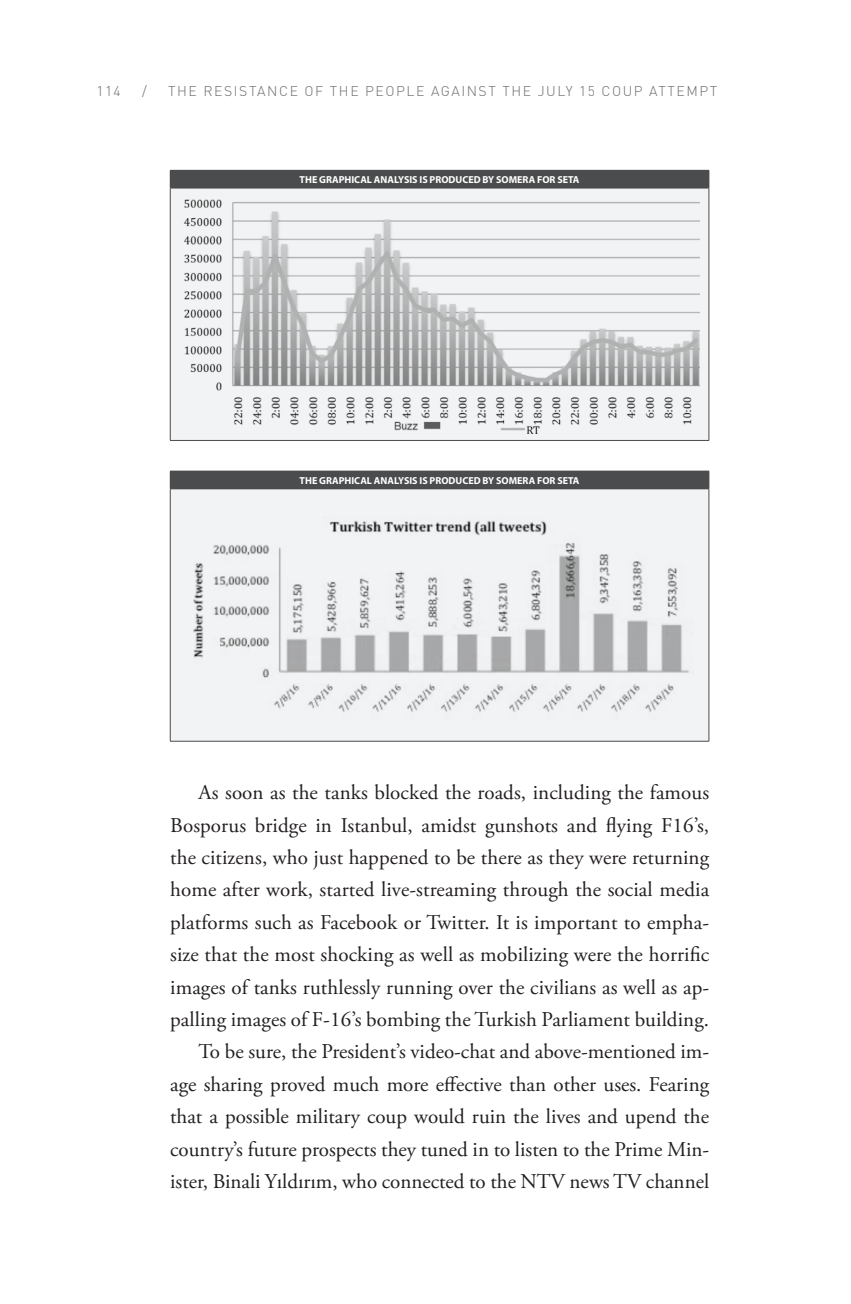
<style>
.page{position:relative;width:851px;height:1304px;background:#fff}
.page>*{position:absolute;margin:0;border:0;box-sizing:border-box;transform-origin:0 0}
.t1{font:21px/32.4px "Adobe Garamond Pro";color:#231f20;text-align:justify}
.t2{font:300 14px "DIN Pro";letter-spacing:.105em;color:#6c6d70}
.t3{font:700 10.2px "Myriad Pro";color:#fff}
</style>
<div class="page">
<div style="left:170px;top:170px;width:538px;height:18px;background:#4b4c4d"></div>
<div style="left:170px;top:188px;width:538px;height:252px;background:#f2f3f4"></div>
<hr style="left:170px;top:188px;width:539px;height:1px;background:#4b4c4d">
<hr style="left:170px;top:170px;width:539px;height:1px;background:#4b4c4d">
<svg style="left:708px;top:171px;width:1px;height:17px"></svg>
<hr style="left:170px;top:188px;width:1px;height:252px;background:#4b4c4d">
<hr style="left:708px;top:188px;width:1px;height:252px;background:#4b4c4d">
<hr style="left:170px;top:440px;width:539px;height:1px;background:#4b4c4d">
<img style="left:184px;top:199px;width:515px;height:234px">
<div style="left:170px;top:471px;width:538px;height:18px;background:#4b4c4d"></div>
<div style="left:170px;top:489px;width:538px;height:252px;background:#f2f3f4"></div>
<svg style="left:708px;top:471px;width:1px;height:18px"></svg>
<hr style="left:170px;top:489px;width:1px;height:252px;background:#4b4c4d">
<hr style="left:708px;top:489px;width:1px;height:252px;background:#4b4c4d">
<hr style="left:170px;top:741px;width:539px;height:1px;background:#4b4c4d">
<img style="left:193px;top:520px;width:496px;height:192px">
<p class="t2" style="left:96px;top:82px;width:26px">114</p>
<p class="t2" style="left:142px;top:82px;width:6px">/</p>
<p class="t2" style="left:168px;top:82px;width:19px">THE</p>
<p class="t2" style="left:203px;top:82px;width:21px">RESISTANCE</p>
<p class="t2" style="left:304px;top:82px;width:36px">OF THE</p>
<p class="t2" style="left:365px;top:82px;width:21px">PEOPLE</p>
<p class="t2" style="left:431px;top:82px;width:20px">AGAINST</p>
<p class="t2" style="left:502px;top:82px;width:11px">THE</p>
<p class="t2" style="left:537px;top:82px;width:18px">JULY</p>
<p class="t2" style="left:579px;top:82px;width:44px">15 COUP</p>
<p class="t2" style="left:649px;top:82px;width:20px">ATTEMPT</p>
<p class="t3" style="left:299px;top:173px;width:281px">THE GRAPHICAL ANALYSIS IS PRODUCED BY SOMERA FOR SETA</p>
<p class="t3" style="left:299px;top:474px;width:281px">THE GRAPHICAL ANALYSIS IS PRODUCED BY SOMERA FOR SETA</p>
<p class="t1" style="left:170px;top:777px;width:540px;text-indent:28px">As soon as the tanks blocked the roads, including the famous Bosporus bridge in Istanbul, amidst gunshots and flying F16’s, the citizens, who just happened to be there as they were returning home after work, started live-streaming through the social media platforms such as Facebook or Twitter. It is important to empha&shy;size that the most shocking as well as mobilizing were the horrific images of tanks ruthlessly running over the civilians as well as ap&shy;palling images of F-16’s bombing the Turkish Parliament building.</p>
<p class="t1" style="left:170px;top:1036px;width:540px;text-indent:28px">To be sure, the President’s video-chat and above-mentioned im&shy;age sharing proved much more effective than other uses. Fearing that a possible military coup would ruin the lives and upend the country’s future prospects they tuned in to listen to the Prime Min&shy;ister, Binali Yıldırım, who connected to the NTV news TV channel</p>
</div>
